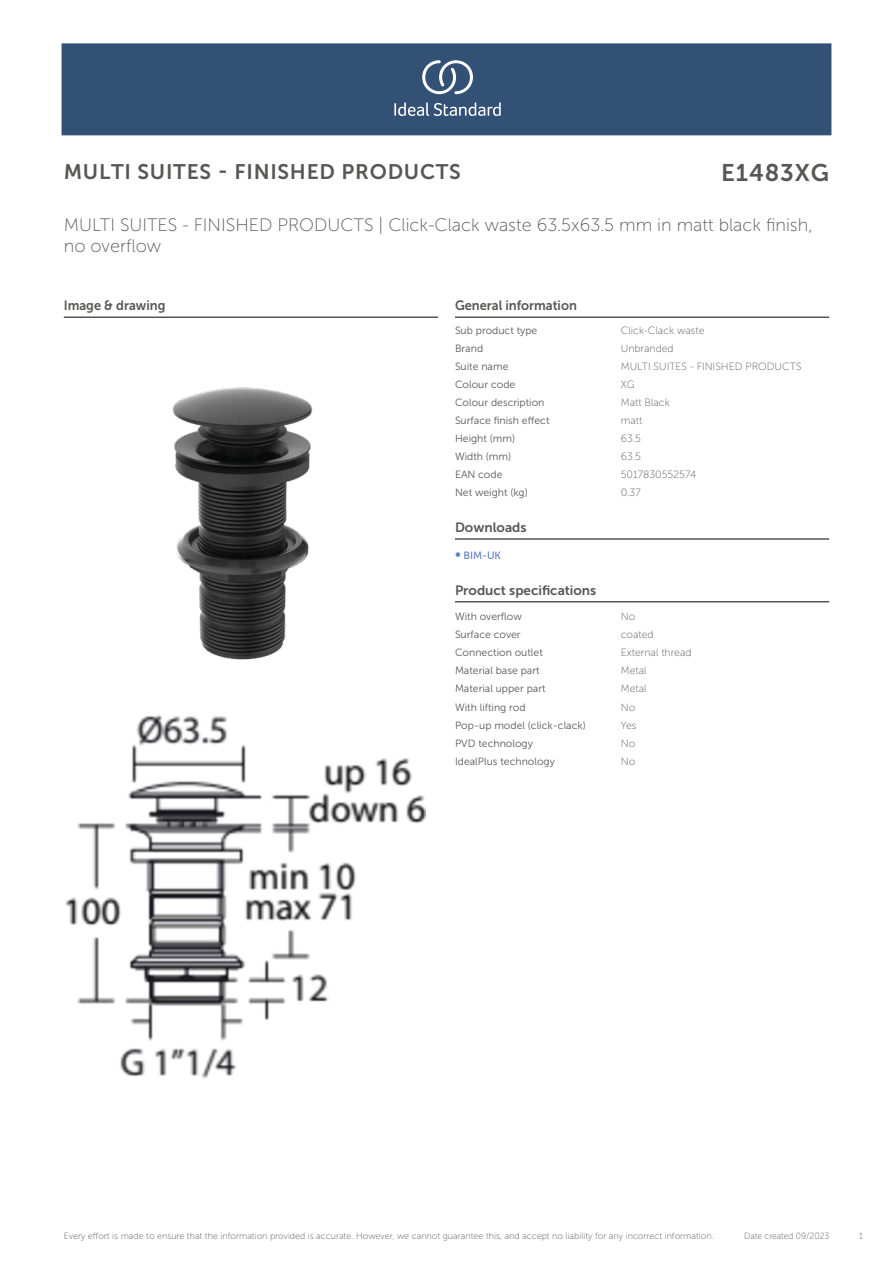
<style>
.page{position:relative;width:893px;height:1263px;background:#fff}
.page>*{position:absolute;margin:0;border:0;box-sizing:border-box;transform-origin:0 0}
.t1{font:24px "Museo Sans 700";letter-spacing:.035em;color:#575756}
.t2{font:21px "Museo Sans 700";letter-spacing:.035em;color:#575756}
.t3{font:18px/21.6px "Museo Sans 100";color:#575756}
.t4{font:13.5px "Museo Sans 700";color:#575756;scale:.95 1}
.t5{font:13.5px "Museo Sans 700";color:#575756}
.t6{font:10.5px "Museo Sans 300";color:#575756}
.t7{font:10.5px "Museo Sans 100";color:#575756}
.t8{font:10.5px "Museo Sans 500";color:#5b7ebf}
.t9{font:9px "Museo Sans 100";color:#575756}
.t10{font:9px "Museo Sans 100";color:#575756;scale:.95 1}
.s1{font-size:15px}
</style>
<div class="page">
<div style="left:62px;top:43px;width:769px;height:92px;background:#335075"></div>
<svg style="left:394px;top:102px;width:107px;height:14px"></svg>
<svg style="left:422px;top:60px;width:51px;height:34px"></svg>
<hr style="left:455px;top:317px;width:374px;height:1px;background:#000">
<hr style="left:455px;top:539px;width:374px;height:1px;background:#000">
<hr style="left:455px;top:602px;width:374px;height:1px;background:#000">
<hr style="left:64px;top:317px;width:374px;height:1px;background:#000">
<img style="left:65px;top:715px;width:360px;height:363px">
<img style="left:172px;top:387px;width:141px;height:273px">
<h2 class="t2" style="left:64px;top:160px;width:399px">MULTI SUITES - FINISHED PRODUCTS</h2>
<h1 class="t1" style="left:721px;top:160px;width:109px">E1483XG</h1>
<h3 class="t3" style="left:64px;top:214px;width:750px">MULTI SUITES - FINISHED PRODUCTS | Click-Clack waste 63.5x63.5 mm in matt black finish, no overflow</h3>
<p class="t4" style="left:64px;top:298px;width:109px">Image &amp; drawing</p>
<p class="t4" style="left:455px;top:298px;width:130px">General information</p>
<p class="t6" style="left:455px;top:324px;width:84px">Sub product type</p>
<p class="t7" style="left:621px;top:325px;width:85px">Click-Clack waste</p>
<p class="t6" style="left:455px;top:343px;width:30px">Brand</p>
<p class="t7" style="left:621px;top:343px;width:54px">Unbranded</p>
<p class="t6" style="left:455px;top:361px;width:55px">Suite name</p>
<p class="t7" style="left:621px;top:361px;width:182px">MULTI SUITES - FINISHED PRODUCTS</p>
<p class="t6" style="left:455px;top:379px;width:62px">Colour code</p>
<p class="t7" style="left:621px;top:379px;width:15px">XG</p>
<p class="t6" style="left:455px;top:397px;width:91px">Colour description</p>
<p class="t7" style="left:621px;top:397px;width:50px">Matt Black</p>
<p class="t6" style="left:455px;top:415px;width:96px">Surface finish effect</p>
<p class="t7" style="left:621px;top:415px;width:23px">matt</p>
<p class="t6" style="left:455px;top:433px;width:62px">Height (mm)</p>
<p class="t7" style="left:621px;top:433px;width:22px">63.5</p>
<p class="t6" style="left:455px;top:451px;width:58px">Width (mm)</p>
<p class="t7" style="left:621px;top:451px;width:22px">63.5</p>
<p class="t6" style="left:455px;top:469px;width:49px">EAN code</p>
<p class="t7" style="left:621px;top:469px;width:77px">5017830552574</p>
<p class="t6" style="left:455px;top:487px;width:74px">Net weight (kg)</p>
<p class="t7" style="left:621px;top:487px;width:21px">0.37</p>
<p class="t5" style="left:455px;top:520px;width:73px">Downloads</p>
<p class="t8" style="left:455px;top:550px;width:48px"><span class="s1">•</span> BIM-UK</p>
<p class="t5" style="left:455px;top:583px;width:143px">Product specifications</p>
<p class="t6" style="left:455px;top:611px;width:68px">With overflow</p>
<p class="t7" style="left:621px;top:611px;width:16px">No</p>
<p class="t6" style="left:455px;top:629px;width:67px">Surface cover</p>
<p class="t7" style="left:621px;top:629px;width:34px">coated</p>
<p class="t6" style="left:455px;top:647px;width:89px">Connection outlet</p>
<p class="t7" style="left:621px;top:647px;width:72px">External thread</p>
<p class="t6" style="left:455px;top:665px;width:86px">Material base part</p>
<p class="t7" style="left:621px;top:665px;width:27px">Metal</p>
<p class="t6" style="left:455px;top:683px;width:92px">Material upper part</p>
<p class="t7" style="left:621px;top:683px;width:27px">Metal</p>
<p class="t6" style="left:455px;top:701px;width:72px">With lifting rod</p>
<p class="t7" style="left:621px;top:701px;width:16px">No</p>
<p class="t6" style="left:455px;top:719px;width:132px">Pop-up model (click-clack)</p>
<p class="t7" style="left:621px;top:719px;width:17px">Yes</p>
<p class="t6" style="left:455px;top:737px;width:79px">PVD technology</p>
<p class="t7" style="left:621px;top:737px;width:16px">No</p>
<p class="t6" style="left:455px;top:755px;width:101px">IdealPlus technology</p>
<p class="t7" style="left:621px;top:756px;width:16px">No</p>
<p class="t9" style="left:64px;top:1231px;width:652px">Every effort is made to ensure that the information provided is accurate. However, we cannot guarantee this, and accept no liability for any incorrect information.</p>
<p class="t10" style="left:744px;top:1231px;width:91px">Date created 09/2023</p>
<p class="t10" style="left:859px;top:1231px;width:5px">1</p>
</div>
